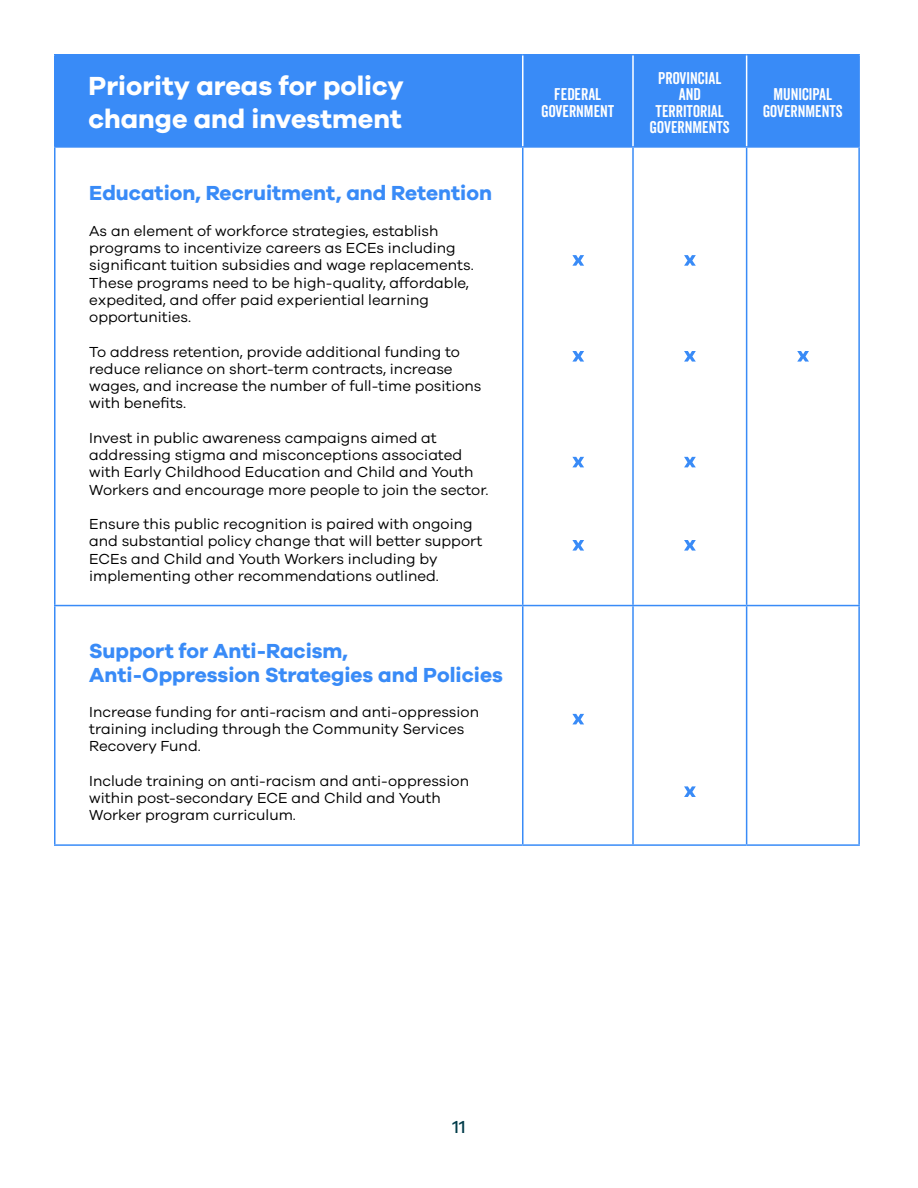
<style>
.page{position:relative;width:918px;height:1188px;background:#fff}
.page>*{position:absolute;margin:0;border:0;box-sizing:border-box;transform-origin:0 0}
.t1{font:700 27px/32.4px "Galano Grotesque";color:#fff}
.t2{font:700 21px/24.2px "Galano Grotesque";color:#398bf7}
.t3{font:500 18px "Galano Grotesque";color:#003b49}
.t4{font:16.5px/16.5px "Veneer Clean Soft";color:#fff;text-align:center}
.t5{font:15px/17.2px "Galano Grotesque";color:#000}
</style>
<div class="page">
<div style="left:56px;top:56px;width:802px;height:90px;background:#398bf7"></div>
<hr style="left:54px;top:54px;width:469px;height:2px;background:#398bf7">
<hr style="left:54px;top:56px;width:2px;height:90px;background:#398bf7">
<hr style="left:523px;top:54px;width:110px;height:2px;background:#398bf7">
<hr style="left:633px;top:54px;width:114px;height:2px;background:#398bf7">
<hr style="left:747px;top:54px;width:113px;height:2px;background:#398bf7">
<hr style="left:858px;top:56px;width:2px;height:90px;background:#398bf7">
<hr style="left:54px;top:146px;width:469px;height:2px;background:#398bf7">
<hr style="left:523px;top:146px;width:110px;height:2px;background:#398bf7">
<hr style="left:633px;top:146px;width:114px;height:2px;background:#398bf7">
<hr style="left:747px;top:146px;width:113px;height:2px;background:#398bf7">
<hr style="left:522px;top:56px;width:2px;height:90px;background:#fff">
<hr style="left:632px;top:56px;width:2px;height:90px;background:#fff">
<hr style="left:746px;top:56px;width:1px;height:90px;background:#fff">
<hr style="left:54px;top:148px;width:2px;height:457px;background:#398bf7">
<hr style="left:522px;top:148px;width:2px;height:457px;background:#398bf7">
<hr style="left:632px;top:148px;width:2px;height:457px;background:#398bf7">
<hr style="left:746px;top:148px;width:1px;height:457px;background:#398bf7">
<hr style="left:858px;top:148px;width:2px;height:457px;background:#398bf7">
<hr style="left:54px;top:605px;width:469px;height:1px;background:#398bf7">
<hr style="left:54px;top:606px;width:2px;height:238px;background:#398bf7">
<hr style="left:523px;top:605px;width:110px;height:1px;background:#398bf7">
<hr style="left:522px;top:606px;width:2px;height:238px;background:#398bf7">
<hr style="left:633px;top:605px;width:114px;height:1px;background:#398bf7">
<hr style="left:632px;top:606px;width:2px;height:238px;background:#398bf7">
<hr style="left:747px;top:605px;width:113px;height:1px;background:#398bf7">
<hr style="left:746px;top:606px;width:1px;height:238px;background:#398bf7">
<hr style="left:858px;top:606px;width:2px;height:238px;background:#398bf7">
<hr style="left:54px;top:844px;width:469px;height:2px;background:#398bf7">
<hr style="left:523px;top:844px;width:110px;height:2px;background:#398bf7">
<hr style="left:633px;top:844px;width:114px;height:2px;background:#398bf7">
<hr style="left:747px;top:844px;width:113px;height:2px;background:#398bf7">
<svg style="left:572px;top:134px;width:12px;height:11px"></svg>
<svg style="left:684px;top:134px;width:12px;height:11px"></svg>
<svg style="left:572px;top:255px;width:12px;height:11px"></svg>
<svg style="left:684px;top:255px;width:12px;height:11px"></svg>
<svg style="left:572px;top:457px;width:12px;height:10px"></svg>
<svg style="left:684px;top:457px;width:12px;height:10px"></svg>
<svg style="left:572px;top:540px;width:12px;height:11px"></svg>
<svg style="left:684px;top:540px;width:12px;height:11px"></svg>
<svg style="left:572px;top:351px;width:12px;height:11px"></svg>
<svg style="left:684px;top:351px;width:12px;height:11px"></svg>
<svg style="left:797px;top:351px;width:12px;height:11px"></svg>
<svg style="left:684px;top:786px;width:12px;height:11px"></svg>
<svg style="left:572px;top:714px;width:12px;height:10px"></svg>
<h1 class="t1" style="left:88px;top:69px;width:317px">Priority areas for policy change and investment</h1>
<h2 class="t2" style="left:89px;top:180px;width:404px">Education, Recruitment, and Retention</h2>
<p class="t5" style="left:89px;top:222px;width:386px">As an element of workforce strategies, establish programs to incentivize careers as ECEs including significant tuition subsidies and wage replacements.<br>These programs need to be high-quality, affordable, expedited, and offer paid experiential learning opportunities.</p>
<p class="t5" style="left:89px;top:342px;width:394px">To address retention, provide additional funding to reduce reliance on short-term contracts, increase wages, and increase the number of full-time positions with benefits.</p>
<p class="t5" style="left:89px;top:429px;width:401px">Invest in public awareness campaigns aimed at addressing stigma and misconceptions associated with Early Childhood Education and Child and Youth Workers and encourage more people to join the sector.</p>
<p class="t5" style="left:89px;top:515px;width:395px">Ensure this public recognition is paired with ongoing and substantial policy change that will better support ECEs and Child and Youth Workers including by implementing other recommendations outlined.</p>
<h2 class="t2" style="left:89px;top:638px;width:415px">Support for Anti-Racism,<br>Anti-Oppression Strategies and Policies</h2>
<p class="t5" style="left:89px;top:703px;width:391px">Increase funding for anti-racism and anti-oppression training including through the Community Services<br>Recovery Fund.</p>
<p class="t5" style="left:89px;top:772px;width:381px">Include training on anti-racism and anti-oppression within post-secondary ECE and Child and Youth<br>Worker program curriculum.</p>
<p class="t4" style="left:541px;top:86px;width:74px">FEDERAL<br>GOVERNMENT</p>
<p class="t4" style="left:650px;top:70px;width:81px">PROVINCIAL<br>AND<br>TERRITORIAL<br>GOVERNMENTS</p>
<p class="t4" style="left:763px;top:86px;width:81px">MUNICIPAL<br>GOVERNMENTS</p>
<p class="t3" style="left:452px;top:1116px;width:15px">11</p>
</div>
